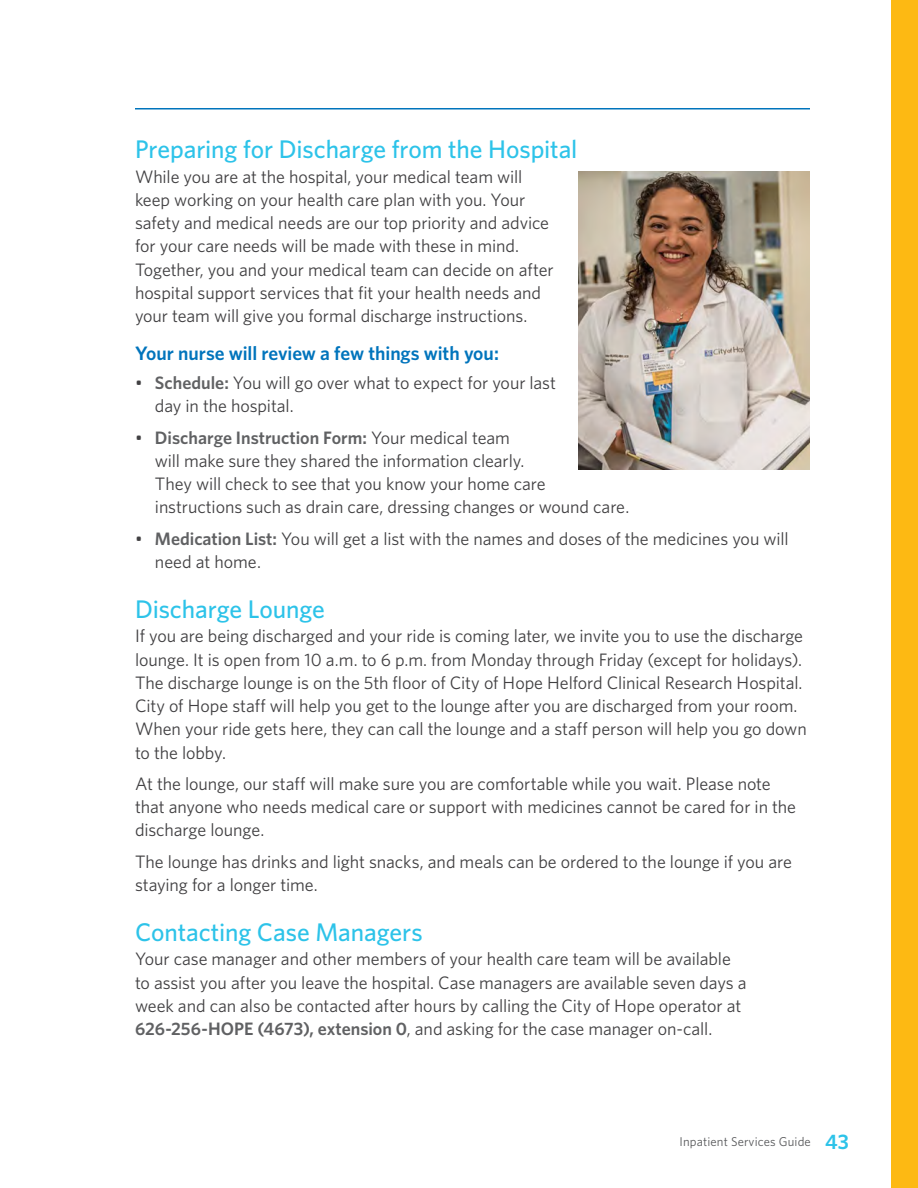
<style>
.page{position:relative;width:918px;height:1188px;background:#fff}
.page>*{position:absolute;margin:0;border:0;box-sizing:border-box;transform-origin:0 0}
.NEW_SUBHEAD{font:500 25.5px "Whitney";letter-spacing:-.005em;color:#2dc3e9}
.NEW_SUB_SUB_HEAD{font:600 19.5px "Whitney";letter-spacing:-.005em;color:#0074bc}
.NEW_BODY{font:18px/23.2px "Whitney";letter-spacing:-.005em;color:#414042}
.t1{font:12.75px "Whitney";letter-spacing:.01em;color:#58595b}
.s1{font-weight:600;color:#606163}
.s2{font-weight:600;font-size:21px;color:#2dc3e9}
</style>
<div class="page">
<hr style="left:135px;top:108px;width:675px;height:2px;background:#0074bc">
<img style="left:579px;top:171px;width:231px;height:298px">
<div style="left:891px;top:0;width:27px;height:1188px;background:#fdb913"></div>
<p class="NEW_SUBHEAD" style="left:135px;top:134px;width:444px">Preparing for Discharge from the Hospital</p>
<p class="NEW_BODY" style="left:135px;top:164px;width:420px">While you are at the hospital, your medical team will keep working on your health care plan with you. Your safety and medical needs are our top priority and advice for your care needs will be made with these in mind.<br>Together, you and your medical team can decide on after hospital support services that fit your health needs and your team will give you formal discharge instructions.</p>
<p class="NEW_SUB_SUB_HEAD" style="left:135px;top:342px;width:365px">Your nurse will review a few things with you:</p>
<p class="NEW_BODY" style="left:155px;top:371px;width:403px;text-indent:-20px">• <span class="s1">Schedule:</span> You will go over what to expect for your last day in the hospital.</p>
<p class="NEW_BODY" style="left:155px;top:425px;width:476px;text-indent:-20px">• <span class="s1">Discharge Instruction Form:</span> Your medical team<br>will make sure they shared the information clearly.<br>They will check to see that you know your home care instructions such as drain care, dressing changes or wound care.</p>
<p class="NEW_BODY" style="left:155px;top:526px;width:635px;text-indent:-20px">• <span class="s1">Medication List:</span> You will get a list with the names and doses of the medicines you will need at home.</p>
<p class="NEW_SUBHEAD" style="left:135px;top:593px;width:191px">Discharge Lounge</p>
<p class="NEW_BODY" style="left:135px;top:624px;width:673px">If you are being discharged and your ride is coming later, we invite you to use the discharge lounge. It is open from 10 a.m. to 6 p.m. from Monday through Friday (except for holidays).<br>The discharge lounge is on the 5th floor of City of Hope Helford Clinical Research Hospital.<br>City of Hope staff will help you get to the lounge after you are discharged from your room.<br>When your ride gets here, they can call the lounge and a staff person will help you go down to the lobby.</p>
<p class="NEW_BODY" style="left:135px;top:772px;width:663px">At the lounge, our staff will make sure you are comfortable while you wait. Please note that anyone who needs medical care or support with medicines cannot be cared for in the discharge lounge.</p>
<p class="NEW_BODY" style="left:135px;top:850px;width:658px">The lounge has drinks and light snacks, and meals can be ordered to the lounge if you are staying for a longer time.</p>
<p class="NEW_SUBHEAD" style="left:135px;top:917px;width:289px">Contacting Case Managers</p>
<p class="NEW_BODY" style="left:135px;top:947px;width:613px">Your case manager and other members of your health care team will be available to assist you after you leave the hospital. Case managers are available seven days a week and can also be contacted after hours by calling the City of Hope operator at <span class="s1">626-256-HOPE (4673), extension 0</span>, and asking for the case manager on-call.</p>
<p class="t1" style="left:679px;top:1134px;width:171px">Inpatient Services Guide <span class="s2">43</span></p>
</div>
